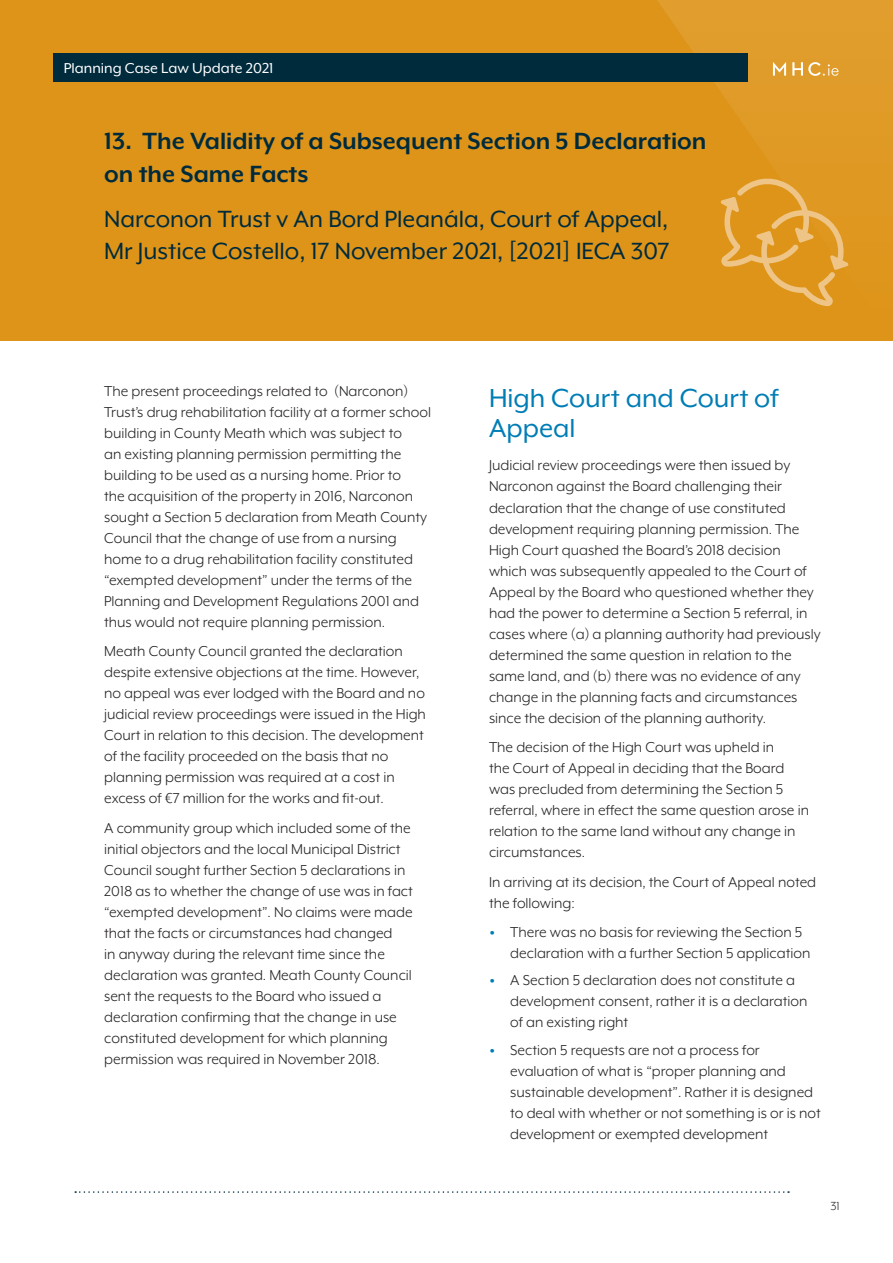
<style>
.page{position:relative;width:893px;height:1263px;background:#fff}
.page>*{position:absolute;margin:0;border:0;box-sizing:border-box;transform-origin:0 0}
.MHC_Sub_Head{font:30px/30px "Mr Eaves XL Mod OT";color:#007db5}
.MHC_Article_Head{font:27px/32.4px "Mr Eaves XL Mod OT";color:#002b3d}
.MHC_Article_Head-2{font:700 27px/32.4px "Mr Eaves XL Mod OT";color:#002b3d}
.MHC_Body{font:16.5px/21px "Mr Eaves XL Mod OT";color:#231f20}
.MHC_Header_Title{font:16.5px "Mr Eaves XL Mod OT";color:#fff}
.MHC_Partner_Text{font:13.5px "Mr Eaves XL Mod OT";color:#312f30}
.s1{font-size:28.5px;color:#007db5}
</style>
<div class="page">
<div style="left:0;top:0;width:893px;height:340px;background:#de9418"></div>
<img style="left:657px;top:0;width:236px;height:307px">
<svg style="left:720px;top:178px;width:129px;height:128px"></svg>
<div style="left:53px;top:53px;width:694px;height:29px;background:#002b3d"></div>
<svg style="left:773px;top:62px;width:65px;height:14px"></svg>
<svg style="left:75px;top:1191px;width:714px;height:2px"></svg>
<p class="MHC_Header_Title" style="left:64px;top:60px;width:211px">Planning Case Law Update 2021</p>
<p class="MHC_Article_Head-2" style="left:104px;top:125px;width:604px">13. The Validity of a Subsequent Section 5 Declaration on the Same Facts</p>
<p class="MHC_Article_Head" style="left:104px;top:202px;width:567px">Narconon Trust v An Bord Pleanála, Court of Appeal,<br>Mr Justice Costello, 17 November 2021, [2021] IECA 307</p>
<p class="MHC_Body" style="left:104px;top:380px;width:328px">The present proceedings related to (Narconon)<br>Trust’s drug rehabilitation facility at a former school building in County Meath which was subject to<br>an existing planning permission permitting the building to be used as a nursing home. Prior to<br>the acquisition of the property in 2016, Narconon sought a Section 5 declaration from Meath County Council that the change of use from a nursing home to a drug rehabilitation facility constituted “exempted development” under the terms of the Planning and Development Regulations 2001 and thus would not require planning permission.</p>
<p class="MHC_Body" style="left:104px;top:641px;width:323px">Meath County Council granted the declaration despite extensive objections at the time. However, no appeal was ever lodged with the Board and no judicial review proceedings were issued in the High Court in relation to this decision. The development of the facility proceeded on the basis that no planning permission was required at a cost in excess of €7 million for the works and fit-out.</p>
<p class="MHC_Body" style="left:104px;top:817px;width:310px">A community group which included some of the initial objectors and the local Municipal District Council sought further Section 5 declarations in 2018 as to whether the change of use was in fact “exempted development”. No claims were made that the facts or circumstances had changed<br>in anyway during the relevant time since the declaration was granted. Meath County Council sent the requests to the Board who issued a declaration confirming that the change in use constituted development for which planning permission was required in November 2018.</p>
<p class="MHC_Sub_Head" style="left:489px;top:383px;width:291px">High Court and Court of<br>Appeal</p>
<p class="MHC_Body" style="left:489px;top:455px;width:333px">Judicial review proceedings were then issued by Narconon against the Board challenging their declaration that the change of use constituted development requiring planning permission. The High Court quashed the Board’s 2018 decision which was subsequently appealed to the Court of Appeal by the Board who questioned whether they had the power to determine a Section 5 referral, in cases where (a) a planning authority had previously determined the same question in relation to the same land, and (b) there was no evidence of any change in the planning facts and circumstances since the decision of the planning authority.</p>
<p class="MHC_Body" style="left:489px;top:736px;width:321px">The decision of the High Court was upheld in<br>the Court of Appeal in deciding that the Board was precluded from determining the Section 5 referral, where in effect the same question arose in relation to the same land without any change in circumstances.</p>
<p class="MHC_Body" style="left:489px;top:871px;width:329px">In arriving at its decision, the Court of Appeal noted the following:</p>
<p class="MHC_Body" style="left:510px;top:921px;width:302px;text-indent:-21px"><span class="s1">•</span> There was no basis for reviewing the Section 5 declaration with a further Section 5 application</p>
<p class="MHC_Body" style="left:510px;top:970px;width:299px;text-indent:-21px"><span class="s1">•</span> A Section 5 declaration does not constitute a development consent, rather it is a declaration of an existing right</p>
<p class="MHC_Body" style="left:510px;top:1039px;width:312px;text-indent:-21px"><span class="s1">•</span> Section 5 requests are not a process for evaluation of what is “proper planning and sustainable development”. Rather it is designed to deal with whether or not something is or is not development or exempted development</p>
<p class="MHC_Partner_Text" style="left:830px;top:1199px;width:11px">31</p>
</div>
